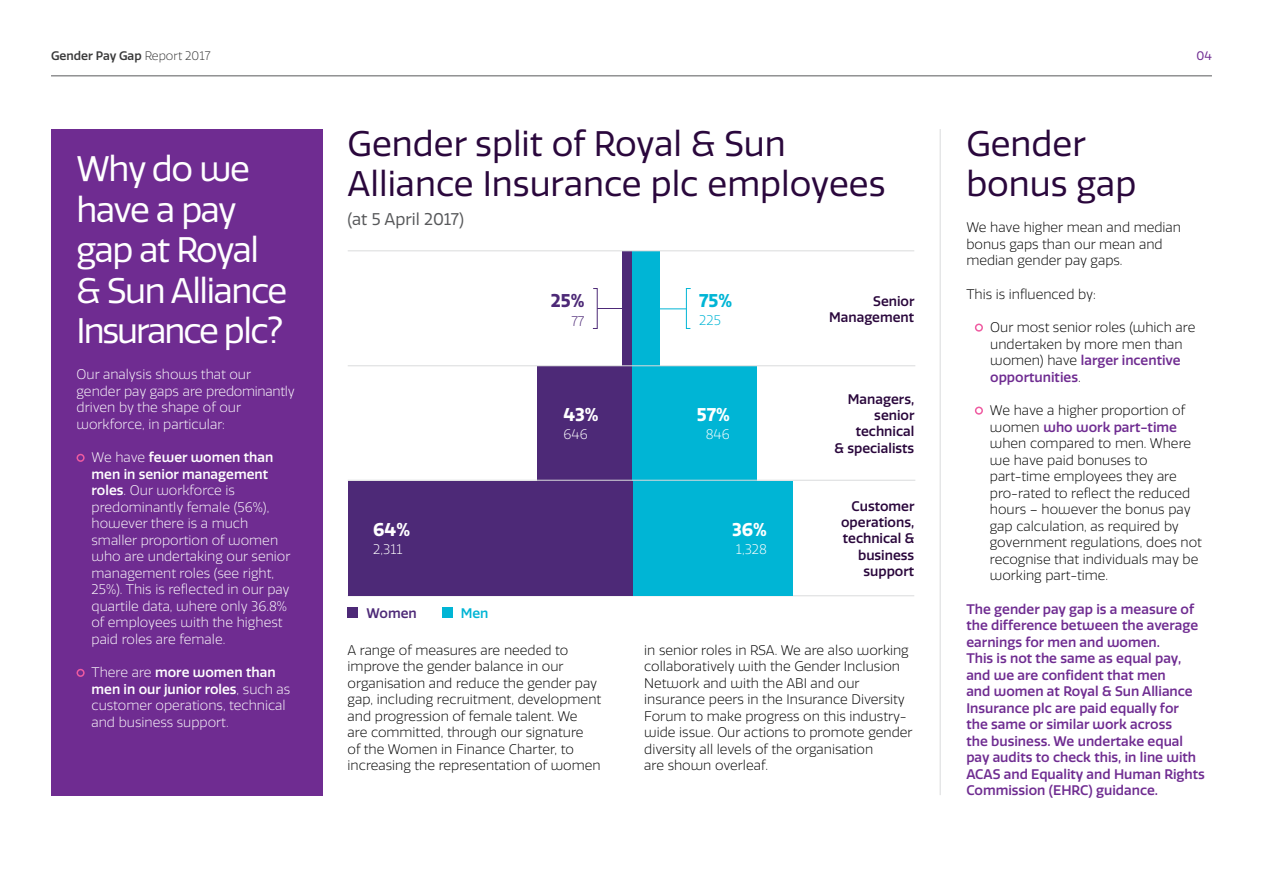
<style>
.page{position:relative;width:1263px;height:893px;background:#fff}
.page>*{position:absolute;margin:0;border:0;box-sizing:border-box;transform-origin:0 0}
.t1{font:34.5px/40.5px "RSA Sans";color:#2a073c}
.t2{font:34.5px/40.5px "RSA Sans";letter-spacing:-.04em;color:#fff}
.t3{font:700 18px "RSA Sans";color:#fff}
.t4{font:700 18px "RSA Sans";color:#00b5d5}
.t5{font:700 18px "RSA Sans";color:#4d2977}
.t6{font:16.5px "RSA Sans";color:#58595b}
.t7{font:300 13.5px/16.5px "RSA Sans";color:#000}
.t8{font:300 13.5px/16.5px "RSA Sans";color:#fff}
.t9{font:500 13.5px/16.5px "RSA Sans";color:#6f2c91}
.t10{font:500 13.5px/16.2px "RSA Sans";color:#2a073c;text-align:right}
.t11{font:500 13.5px "RSA Sans";color:#4d2977}
.t12{font:500 13.5px "RSA Sans";color:#00b5d5}
.t13{font:300 13.5px "RSA Sans";color:#00b5d5}
.t14{font:300 13.5px "RSA Sans";color:#4d2977}
.t15{font:500 12px "RSA Sans";color:#383839}
.t16{font:12px "RSA Sans";color:#6f2c91}
.s1{font-weight:300}
.s2{font-weight:500}
.s3{font-weight:500;color:#6f2c91}
</style>
<div class="page">
<div style="left:975px;top:324px;width:8px;height:8px;border:2px solid #ef5ba1;border-radius:50%"></div>
<div style="left:975px;top:407px;width:8px;height:8px;border:2px solid #ef5ba1;border-radius:50%"></div>
<hr style="left:51px;top:75px;width:1161px;height:1px;background:#58595b">
<div style="left:51px;top:129px;width:271px;height:666px;background:#6f2c91"></div>
<div style="left:77px;top:454px;width:8px;height:8px;border:2px solid #ef5ba1;border-radius:50%"></div>
<div style="left:77px;top:669px;width:8px;height:8px;border:2px solid #ef5ba1;border-radius:50%"></div>
<hr style="left:940px;top:129px;width:1px;height:666px;background:#dadbdc">
<div style="left:348px;top:608px;width:10px;height:10px;background:#4d2977"></div>
<div style="left:442px;top:608px;width:10px;height:10px;background:#00b5d5"></div>
<hr style="left:348px;top:595px;width:566px;height:1px;background:#dadbdc">
<div style="left:348px;top:481px;width:444px;height:114px;background:#00b5d5"></div>
<div style="left:348px;top:481px;width:284px;height:114px;background:#4d2977"></div>
<div style="left:538px;top:366px;width:219px;height:115px;background:#00b5d5"></div>
<div style="left:538px;top:366px;width:94px;height:115px;background:#4d2977"></div>
<div style="left:623px;top:251px;width:37px;height:115px;background:#00b5d5"></div>
<div style="left:623px;top:251px;width:9px;height:115px;background:#4d2977"></div>
<hr style="left:348px;top:250px;width:566px;height:1px;background:#dadbdc">
<hr style="left:348px;top:480px;width:567px;height:1px;background:#dadbdc">
<hr style="left:348px;top:365px;width:567px;height:1px;background:#dadbdc">
<hr style="left:644px;top:308px;width:42px;height:1px;background:#00b5d5">
<div style="left:686px;top:288px;width:5px;height:41px;border:1px solid #00b5d5"></div>
<hr style="left:597px;top:308px;width:32px;height:1px;background:#4d2977">
<div style="left:592px;top:288px;width:6px;height:41px;border:1px solid #4d2977"></div>
<p class="t15" style="left:51px;top:49px;width:161px">Gender Pay Gap <span class="s1">Report 2017</span></p>
<p class="t16" style="left:1196px;top:49px;width:17px">04</p>
<h1 class="t2" style="left:77px;top:149px;width:212px">Why do we have a pay gap at Royal &amp; Sun Alliance<br>Insurance plc?</h1>
<p class="t8" style="left:77px;top:366px;width:220px">Our analysis shows that our gender pay gaps are predominantly driven by the shape of our workforce, in particular:</p>
<p class="t8" style="left:92px;top:449px;width:200px">We have <span class="s2">fewer women than men in senior management roles</span>. Our workforce is predominantly female (56%), however there is a much smaller proportion of women who are undertaking our senior management roles (see right,<br>25%). This is reflected in our pay quartile data, where only 36.8% of employees with the highest paid roles are female.</p>
<p class="t8" style="left:91px;top:664px;width:200px">There are <span class="s2">more women than men in our junior roles</span>, such as customer operations, technical and business support.</p>
<h1 class="t1" style="left:348px;top:123px;width:539px">Gender split of Royal &amp; Sun<br>Alliance Insurance plc employees</h1>
<p class="t6" style="left:348px;top:209px;width:118px">(at 5 April 2017)</p>
<h2 class="t3" style="left:373px;top:518px;width:38px">64%</h2>
<p class="t8" style="left:373px;top:541px;width:31px">2,311</p>
<p class="t11" style="left:367px;top:605px;width:52px">Women</p>
<p class="t12" style="left:461px;top:605px;width:29px">Men</p>
<h2 class="t5" style="left:551px;top:290px;width:35px">25%</h2>
<p class="t14" style="left:571px;top:313px;width:15px">77</p>
<h2 class="t3" style="left:563px;top:403px;width:37px">43%</h2>
<p class="t8" style="left:563px;top:427px;width:26px">646</p>
<h2 class="t4" style="left:699px;top:289px;width:35px">75%</h2>
<p class="t13" style="left:699px;top:313px;width:23px">225</p>
<h2 class="t3" style="left:697px;top:403px;width:35px">57%</h2>
<p class="t8" style="left:706px;top:427px;width:26px">846</p>
<h2 class="t3" style="left:732px;top:518px;width:36px">36%</h2>
<p class="t8" style="left:736px;top:541px;width:33px">1,328</p>
<p class="t10" style="left:829px;top:293px;width:87px">Senior<br>Management</p>
<p class="t10" style="left:834px;top:391px;width:82px">Managers, senior technical<br>&amp; specialists</p>
<p class="t10" style="left:841px;top:498px;width:75px">Customer operations, technical &amp; business support</p>
<p class="t7" style="left:348px;top:642px;width:255px">A range of measures are needed to improve the gender balance in our organisation and reduce the gender pay gap, including recruitment, development and progression of female talent. We<br>are committed, through our signature<br>of the Women in Finance Charter, to increasing the representation of women</p>
<p class="t7" style="left:644px;top:642px;width:270px">in senior roles in RSA. We are also working collaboratively with the Gender Inclusion Network and with the ABI and our insurance peers in the Insurance Diversity Forum to make progress on this industry&shy;wide issue. Our actions to promote gender diversity all levels of the organisation<br>are shown overleaf.</p>
<h1 class="t1" style="left:966px;top:123px;width:171px">Gender bonus gap</h1>
<p class="t7" style="left:966px;top:219px;width:216px">We have higher mean and median bonus gaps than our mean and median gender pay gaps.</p>
<p class="t7" style="left:966px;top:286px;width:131px">This is influenced by:</p>
<p class="t7" style="left:990px;top:319px;width:207px">Our most senior roles (which are undertaken by more men than women) have <span class="s3">larger incentive opportunities</span>.</p>
<p class="t7" style="left:990px;top:402px;width:214px">We have a higher proportion of women <span class="s3">who work part-time </span>when compared to men. Where we have paid bonuses to part-time employees they are pro-rated to reflect the reduced hours – however the bonus pay gap calculation, as required by government regulations, does not recognise that individuals may be working part-time.</p>
<p class="t9" style="left:966px;top:601px;width:240px">The gender pay gap is a measure of the difference between the average earnings for men and women.<br>This is not the same as equal pay, and we are confident that men<br>and women at Royal &amp; Sun Alliance<br>Insurance plc are paid equally for<br>the same or similar work across<br>the business. We undertake equal pay audits to check this, in line with<br>ACAS and Equality and Human Rights<br>Commission (EHRC) guidance.</p>
</div>
